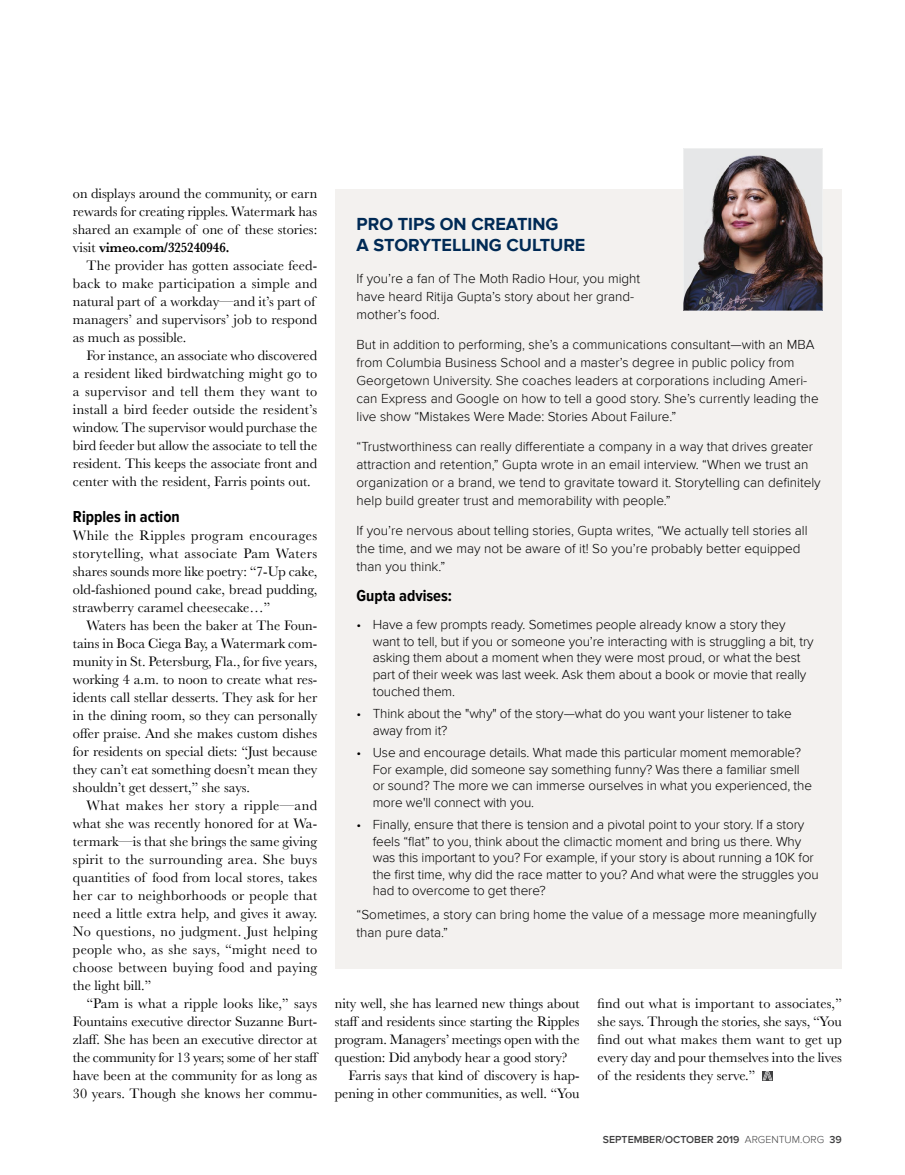
<style>
.page{position:relative;width:905px;height:1175px;background:#fff}
.page>*{position:absolute;margin:0;border:0;box-sizing:border-box;transform-origin:0 0}
.t1{font:700 18px/21px "Proxima Nova";color:#002a55}
.t2{font:700 16.5px "Proxima Nova Cond";color:#000}
.t3{font:14.25px/18px "Baskerville";color:#000;text-align:justify}
.t4{font:300 13.5px/18px "Proxima Nova";color:#000}
.t5{font:600 10.5px "Proxima Nova";color:#404041}
.s1{font-weight:600}
.s2{font-weight:300}
</style>
<div class="page">
<div style="left:335px;top:189px;width:507px;height:779px;background:#f3f1ef"></div>
<img style="left:683px;top:148px;width:139px;height:163px">
<svg style="left:762px;top:1071px;width:10px;height:9px"></svg>
<p class="t3" style="left:73px;top:185px;width:246px">on displays around the community, or earn rewards for creating ripples. Watermark has shared an example of one of these stories: visit <span class="s1">vimeo.com/325240946.</span></p>
<p class="t3" style="left:73px;top:257px;width:246px;text-align:left;text-indent:13px">The provider has gotten associate feed&shy;back to make participation a simple and natural part of a workday—and it’s part of managers’ and supervisors’ job to respond as much as possible.</p>
<p class="t3" style="left:73px;top:347px;width:246px;text-indent:13px">For instance, an associate who discovered a resident liked birdwatching might go to a supervisor and tell them they want to install a bird feeder outside the resident’s window. The supervisor would purchase the bird feeder but allow the associate to tell the resident. This keeps the associate front and center with the resident, Farris points out.</p>
<p class="t2" style="left:73px;top:507px;width:108px">Ripples in action</p>
<p class="t3" style="left:73px;top:527px;width:246px">While the Ripples program encourages storytelling, what associate Pam Waters shares sounds more like poetry: “7-Up cake, old-fashioned pound cake, bread pudding, strawberry caramel cheesecake…”</p>
<p class="t3" style="left:73px;top:617px;width:246px;text-indent:13px">Waters has been the baker at The Foun&shy;tains in Boca Ciega Bay, a Watermark com&shy;munity in St. Petersburg, Fla., for five years, working 4 a.m. to noon to create what res&shy;idents call stellar desserts. They ask for her in the dining room, so they can personally offer praise. And she makes custom dishes for residents on special diets: “Just because they can’t eat something doesn’t mean they shouldn’t get dessert,” she says.</p>
<p class="t3" style="left:73px;top:797px;width:246px;text-indent:13px">What makes her story a ripple—and what she was recently honored for at Wa&shy;termark—is that she brings the same giving spirit to the surrounding area. She buys quantities of food from local stores, takes her car to neighborhoods or people that need a little extra help, and gives it away.<br>No questions, no judgment. Just helping people who, as she says, “might need to choose between buying food and paying the light bill.”</p>
<p class="t3" style="left:73px;top:995px;width:247px;text-indent:13px">“Pam is what a ripple looks like,” says Fountains executive director Suzanne Burt&shy;zlaff. She has been an executive director at the community for 13 years; some of her staff have been at the community for as long as 30 years. Though she knows her commu-</p>
<p class="t1" style="left:356px;top:214px;width:230px">PRO TIPS ON CREATING<br>A STORYTELLING CULTURE</p>
<p class="t4" style="left:356px;top:269px;width:285px">If you’re a fan of The Moth Radio Hour, you might have heard Ritija Gupta’s story about her grand&shy;mother’s food.</p>
<p class="t4" style="left:356px;top:335px;width:463px">But in addition to performing, she’s a communications consultant—with an MBA from Columbia Business School and a master’s degree in public policy from Georgetown University. She coaches leaders at corporations including Ameri&shy;can Express and Google on how to tell a good story. She’s currently leading the live show “Mistakes Were Made: Stories About Failure.”</p>
<p class="t4" style="left:356px;top:437px;width:465px">“Trustworthiness can really differentiate a company in a way that drives greater attraction and retention,” Gupta wrote in an email interview. “When we trust an organization or a brand, we tend to gravitate toward it. Storytelling can definitely help build greater trust and memorability with people.”</p>
<p class="t4" style="left:356px;top:521px;width:452px">If you’re nervous about telling stories, Gupta writes, “We actually tell stories all the time, and we may not be aware of it! So you’re probably better equipped than you think.”</p>
<p class="t2" style="left:356px;top:586px;width:97px">Gupta advises:</p>
<p class="t4" style="left:373px;top:617px;width:442px;line-height:16.5px;text-indent:-16px">• Have a few prompts ready. Sometimes people already know a story they want to tell, but if you or someone you’re interacting with is struggling a bit, try asking them about a moment when they were most proud, or what the best part of their week was last week. Ask them about a book or movie that really touched them.</p>
<p class="t4" style="left:373px;top:705px;width:420px;line-height:16.5px;text-indent:-16px">• Think about the "why" of the story—what do you want your listener to take away from it?</p>
<p class="t4" style="left:373px;top:744px;width:440px;line-height:16.5px;text-indent:-16px">• Use and encourage details. What made this particular moment memorable?<br>For example, did someone say something funny? Was there a familiar smell or sound? The more we can immerse ourselves in what you experienced, the more we'll connect with you.</p>
<p class="t4" style="left:373px;top:816px;width:447px;line-height:16.5px;text-indent:-16px">• Finally, ensure that there is tension and a pivotal point to your story. If a story feels “flat” to you, think about the climactic moment and bring us there. Why was this important to you? For example, if your story is about running a 10K for the first time, why did the race matter to you? And what were the struggles you had to overcome to get there?</p>
<p class="t4" style="left:356px;top:905px;width:461px">“Sometimes, a story can bring home the value of a message more meaningfully than pure data.”</p>
<p class="t3" style="left:335px;top:995px;width:246px">nity well, she has learned new things about</p>
<p class="t3" style="left:335px;top:1013px;width:246px">staff and residents since starting the Ripples</p>
<p class="t3" style="left:335px;top:1031px;width:246px">program. Managers’ meetings open with the</p>
<p class="t3" style="left:335px;top:1049px;width:234px">question: Did anybody hear a good story?</p>
<p class="t3" style="left:348px;top:1067px;width:233px">Farris says that kind of discovery is hap-</p>
<p class="t3" style="left:335px;top:1085px;width:246px">pening in other communities, as well. “You</p>
<p class="t3" style="left:597px;top:995px;width:246px">find out what is important to associates,” she says. Through the stories, she says, “You find out what makes them want to get up every day and pour themselves into the lives of the residents they serve.”</p>
<p class="t5" style="left:603px;top:1133px;width:240px">SEPTEMBER/OCTOBER 2019 <span class="s2">ARGENTUM.ORG</span> 39</p>
</div>
